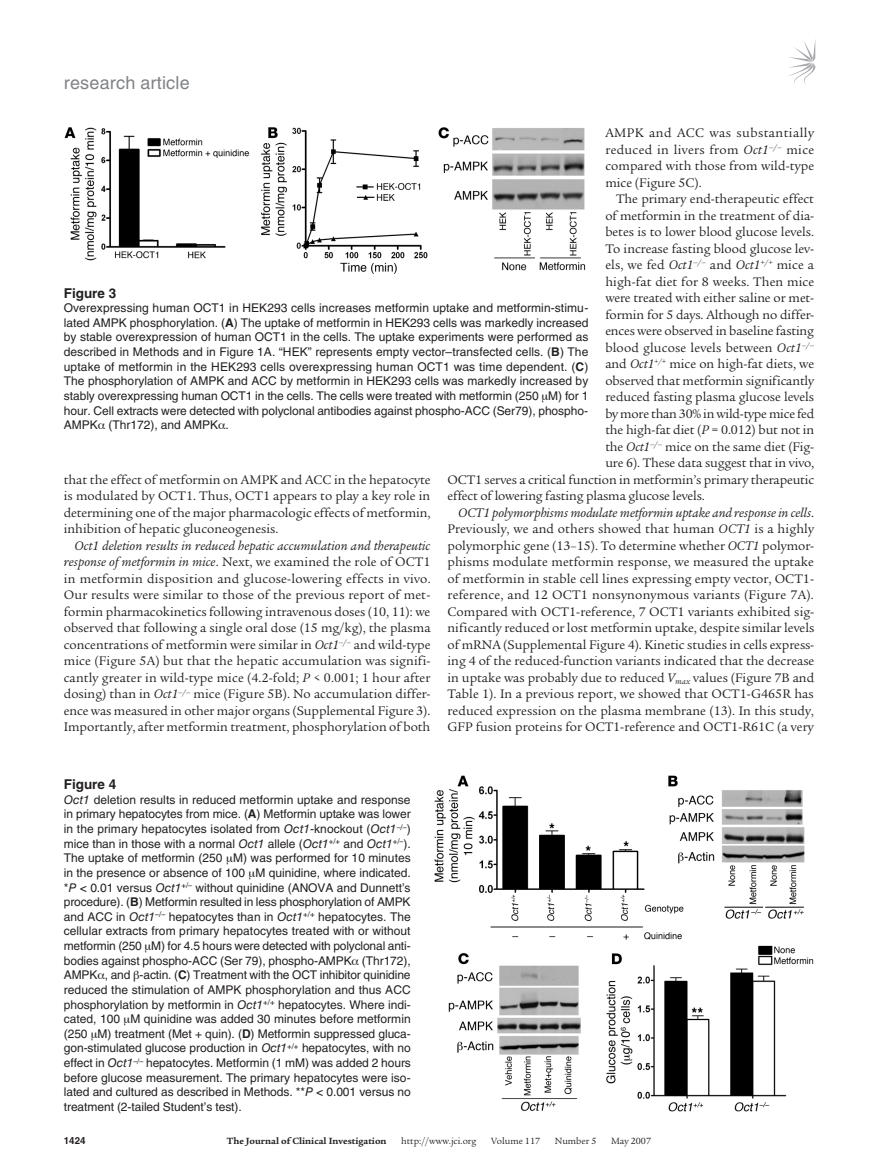
<style>
.page{position:relative;width:878px;height:1174px;background:#fff}
.page>*{position:absolute;margin:0;border:0;box-sizing:border-box;transform-origin:0 0}
.t1{font:18px "Helvetica LT Std";letter-spacing:.01em;color:#808285}
.t2{font:13.5px/16.5px "Legacy Serif Std";color:#231f20;text-align:justify}
.t3{font:italic 13.5px "Legacy Serif Std";color:#231f20}
.t4{font:700 13.5px "Helvetica LT Std";color:#231f20}
.t5{font:12px/14.7px "Helvetica LT Std";letter-spacing:-.005em;color:#231f20;text-align:justify}
.t6{font:9.75px "Legacy Serif Std";color:#231f20}
.t7{font:700 9.75px "Legacy Serif Std";color:#231f20}
.t8{font:700 9.75px "Helvetica LT Std";color:#231f20}
.s1{font-style:italic}
.s2{font-style:normal}
.s3{font-weight:700}
</style>
<div class="page">
<svg style="left:789px;top:41px;width:26px;height:44px"></svg>
<img style="left:64px;top:127px;width:522px;height:147px">
<img style="left:434px;top:775px;width:380px;height:337px">
<h1 class="t1" style="left:64px;top:72px;width:127px">research article</h1>
<p class="t2" style="left:605px;top:125px;width:210px">AMPK and ACC was substantially reduced in livers from <span class="s1">Oct1</span><sup>–/–</sup> mice compared with those from wild-type mice (Figure 5C).</p>
<p class="t2" style="left:616px;top:191px;width:199px">The primary end-therapeutic effect</p>
<p class="t2" style="left:605px;top:207px;width:210px">of metformin in the treatment of dia-</p>
<p class="t2" style="left:605px;top:224px;width:210px">betes is to lower blood glucose levels.</p>
<p class="t2" style="left:605px;top:240px;width:210px">To increase fasting blood glucose lev-</p>
<p class="t2" style="left:605px;top:257px;width:210px">els, we fed <span class="s1">Oct1</span><sup>–/–</sup> and <span class="s1">Oct1</span><sup>+/+</sup> mice a</p>
<p class="t2" style="left:605px;top:273px;width:210px">high-fat diet for 8 weeks. Then mice</p>
<p class="t2" style="left:605px;top:290px;width:210px">were treated with either saline or met-</p>
<p class="t2" style="left:605px;top:306px;width:210px">formin for 5 days. Although no differ-</p>
<p class="t2" style="left:605px;top:323px;width:210px">ences were observed in baseline fasting</p>
<p class="t2" style="left:605px;top:339px;width:210px">blood glucose levels between <span class="s1">Oct1</span><sup>–/–</sup></p>
<p class="t2" style="left:605px;top:356px;width:210px">and <span class="s1">Oct1</span><sup>+/+</sup> mice on high-fat diets, we</p>
<p class="t2" style="left:605px;top:372px;width:210px">observed that metformin significantly</p>
<p class="t2" style="left:605px;top:389px;width:210px">reduced fasting plasma glucose levels</p>
<p class="t2" style="left:605px;top:405px;width:210px">by more than 30% in wild-type mice fed</p>
<p class="t2" style="left:605px;top:422px;width:210px">the high-fat diet (<span class="s1">P</span> = 0.012) but not in</p>
<p class="t2" style="left:605px;top:438px;width:210px">the <span class="s1">Oct1</span><sup>–/–</sup> mice on the same diet (Fig-</p>
<p class="t2" style="left:605px;top:455px;width:210px">ure 6). These data suggest that in vivo,</p>
<p class="t2" style="left:447px;top:471px;width:368px">OCT1 serves a critical function in metformin’s primary therapeutic</p>
<p class="t2" style="left:447px;top:488px;width:259px">effect of lowering fasting plasma glucose levels.</p>
<p class="t3" style="left:458px;top:505px;width:357px">OCT1 polymorphisms modulate metformin uptake and response in cells<span class="s2">.</span></p>
<p class="t2" style="left:447px;top:521px;width:368px">Previously, we and others showed that human <span class="s1">OCT1</span> is a highly</p>
<p class="t2" style="left:447px;top:537px;width:368px">polymorphic gene (13–15). To determine whether <span class="s1">OCT1</span> polymor-</p>
<p class="t2" style="left:447px;top:554px;width:368px">phisms modulate metformin response, we measured the uptake</p>
<p class="t2" style="left:447px;top:570px;width:368px">of metformin in stable cell lines expressing empty vector, OCT1-</p>
<p class="t2" style="left:447px;top:587px;width:368px">reference, and 12 OCT1 nonsynonymous variants (Figure 7A).</p>
<p class="t2" style="left:447px;top:603px;width:368px">Compared with OCT1-reference, 7 OCT1 variants exhibited sig-</p>
<p class="t2" style="left:447px;top:620px;width:368px">nificantly reduced or lost metformin uptake, despite similar levels</p>
<p class="t2" style="left:447px;top:636px;width:368px">of mRNA (Supplemental Figure 4). Kinetic studies in cells express-</p>
<p class="t2" style="left:447px;top:653px;width:368px">ing 4 of the reduced-function variants indicated that the decrease</p>
<p class="t2" style="left:447px;top:669px;width:368px">in uptake was probably due to reduced <span class="s1">V</span><sub>max</sub> values (Figure 7B and</p>
<p class="t2" style="left:447px;top:686px;width:368px">Table 1). In a previous report, we showed that OCT1-G465R has</p>
<p class="t2" style="left:447px;top:702px;width:368px">reduced expression on the plasma membrane (13). In this study,</p>
<p class="t2" style="left:447px;top:719px;width:368px">GFP fusion proteins for OCT1-reference and OCT1-R61C (a very</p>
<p class="t4" style="left:64px;top:284px;width:54px">Figure 3</p>
<p class="t5" style="left:64px;top:301px;width:526px">Overexpressing human OCT1 in HEK293 cells increases metformin uptake and metformin-stimu&shy;lated AMPK phosphorylation. (<span class="s3">A</span>) The uptake of metformin in HEK293 cells was markedly increased by stable overexpression of human OCT1 in the cells. The uptake experiments were performed as described in Methods and in Figure 1A. “HEK” represents empty vector–transfected cells. (<span class="s3">B</span>) The uptake of metformin in the HEK293 cells overexpressing human OCT1 was time dependent. (<span class="s3">C</span>)<br>The phosphorylation of AMPK and ACC by metformin in HEK293 cells was markedly increased by stably overexpressing human OCT1 in the cells. The cells were treated with metformin (250 M) for 1 hour. Cell extracts were detected with polyclonal antibodies against phospho-ACC (Ser79), phospho-AMPK (Thr172), and AMPK .</p>
<p class="t2" style="left:64px;top:471px;width:368px">that the effect of metformin on AMPK and ACC in the hepatocyte is modulated by OCT1. Thus, OCT1 appears to play a key role in determining one of the major pharmacologic effects of metformin, inhibition of hepatic gluconeogenesis.</p>
<p class="t2" style="left:64px;top:537px;width:368px;text-indent:11px"><span class="s1">Oct1 deletion results in reduced hepatic accumulation and therapeutic response of metformin in mice</span>. Next, we examined the role of OCT1 in metformin disposition and glucose-lowering effects in vivo.<br>Our results were similar to those of the previous report of met&shy;formin pharmacokinetics following intravenous doses (10, 11): we observed that following a single oral dose (15 mg/kg), the plasma concentrations of metformin were similar in <span class="s1">Oct1</span><sup>–/–</sup> and wild-type mice (Figure 5A) but that the hepatic accumulation was signifi&shy;cantly greater in wild-type mice (4.2-fold; <span class="s1">P</span> &lt; 0.001; 1 hour after dosing) than in <span class="s1">Oct1</span><sup>–/–</sup> mice (Figure 5B). No accumulation differ&shy;ence was measured in other major organs (Supplemental Figure 3).<br>Importantly, after metformin treatment, phosphorylation of both</p>
<p class="t4" style="left:64px;top:776px;width:54px">Figure 4</p>
<p class="t5" style="left:64px;top:792px;width:348px"><span class="s1">Oct1</span> deletion results in reduced metformin uptake and response in primary hepatocytes from mice. (<span class="s3">A</span>) Metformin uptake was lower in the primary hepatocytes isolated from <span class="s1">Oct1</span>-knockout (<span class="s1">Oct1</span><sup>–/–</sup>) mice than in those with a normal <span class="s1">Oct1</span> allele (<span class="s1">Oct1</span><sup>+/+</sup> and <span class="s1">Oct1</span><sup>+/–</sup>).<br>The uptake of metformin (250 M) was performed for 10 minutes in the presence or absence of 100 M quinidine, where indicated. *<span class="s1">P &lt;</span> 0.01 versus <span class="s1">Oct1</span><sup>+/–</sup> without quinidine (ANOVA and Dunnett’s procedure). (<span class="s3">B</span>) Metformin resulted in less phosphorylation of AMPK and ACC in <span class="s1">Oct1</span><sup>–/–</sup> hepatocytes than in <span class="s1">Oct1</span><sup>+/+</sup> hepatocytes. The cellular extracts from primary hepatocytes treated with or without metformin (250 M) for 4.5 hours were detected with polyclonal anti&shy;bodies against phospho-ACC (Ser 79), phospho-AMPK (Thr172), AMPK , and -actin. (<span class="s3">C</span>) Treatment with the OCT inhibitor quinidine reduced the stimulation of AMPK phosphorylation and thus ACC phosphorylation by metformin in <span class="s1">Oct1</span><sup>+/+</sup> hepatocytes. Where indi&shy;cated, 100 M quinidine was added 30 minutes before metformin (250 M) treatment (Met + quin). (<span class="s3">D</span>) Metformin suppressed gluca&shy;gon-stimulated glucose production in <span class="s1">Oct1</span><sup>+/+</sup> hepatocytes, with no effect in <span class="s1">Oct1</span><sup>–/–</sup> hepatocytes. Metformin (1 mM) was added 2 hours before glucose measurement. The primary hepatocytes were iso&shy;lated and cultured as described in Methods. **<span class="s1">P &lt;</span> 0.001 versus no treatment (2-tailed Student’s test).</p>
<p class="t8" style="left:64px;top:1134px;width:23px">1424</p>
<p class="t7" style="left:227px;top:1135px;width:161px">The Journal of Clinical Investigation</p>
<p class="t6" style="left:401px;top:1135px;width:77px">http://www.jci.org</p>
<p class="t6" style="left:491px;top:1135px;width:50px">Volume 117</p>
<p class="t6" style="left:555px;top:1135px;width:43px">Number 5</p>
<p class="t6" style="left:611px;top:1135px;width:41px">May 2007</p>
</div>
